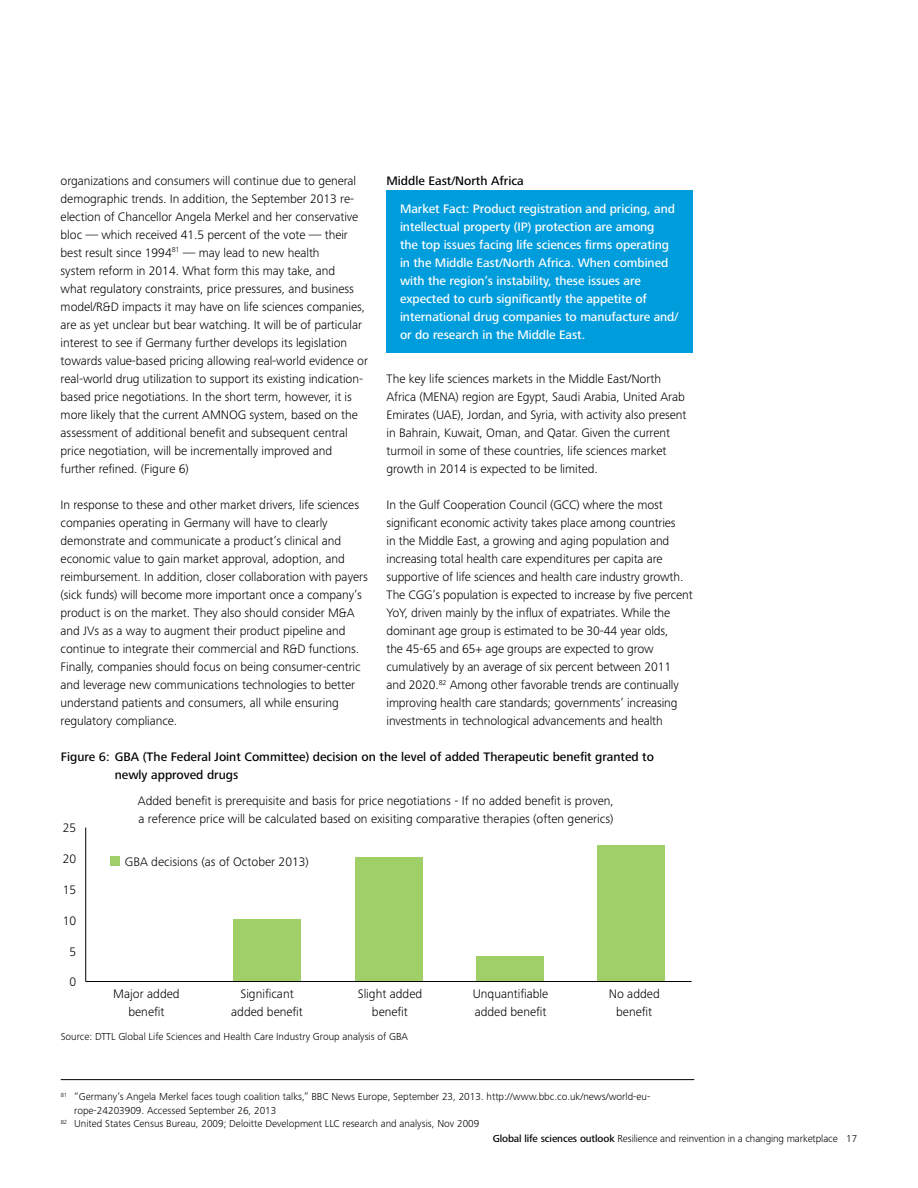
<style>
.page{position:relative;width:918px;height:1188px;background:#fff}
.page>*{position:absolute;margin:0;border:0;box-sizing:border-box;transform-origin:0 0}
.t1{font:300 12.75px/18px "Frutiger Next Pro";letter-spacing:-.005em;color:#000}
.t2{font:500 12.75px/18px "Frutiger Next Pro";letter-spacing:-.005em;color:#fff}
.t3{font:500 12.75px/18px "Frutiger Next Pro";color:#000}
.t4{font:300 10.5px "Frutiger Next Pro";color:#000}
.s1{font-weight:500}
</style>
<div class="page">
<div style="left:387px;top:191px;width:306px;height:162px;background:#009ddc"></div>
<hr style="left:61px;top:1079px;width:633px;height:1px;background:#000">
<hr style="left:86px;top:981px;width:606px;height:1px;background:#000">
<hr style="left:85px;top:828px;width:1px;height:154px;background:#000">
<div style="left:234px;top:919px;width:67px;height:62px;background:#a0cf67"></div>
<div style="left:355px;top:858px;width:68px;height:123px;background:#a0cf67"></div>
<div style="left:476px;top:956px;width:68px;height:25px;background:#a0cf67"></div>
<div style="left:597px;top:846px;width:68px;height:135px;background:#a0cf67"></div>
<div style="left:110px;top:856px;width:10px;height:10px;background:#a0cf67"></div>
<p class="t3" style="left:387px;top:172px;width:139px">Middle East/North Africa</p>
<p class="t2" style="left:400px;top:200px;width:280px">Market Fact: Product registration and pricing, and intellectual property (IP) protection are among<br>the top issues facing life sciences firms operating in the Middle East/North Africa. When combined with the region’s instability, these issues are expected to curb significantly the appetite of international drug companies to manufacture and/ or do research in the Middle East.</p>
<p class="t1" style="left:387px;top:370px;width:301px">The key life sciences markets in the Middle East/North Africa (MENA) region are Egypt, Saudi Arabia, United Arab Emirates (UAE), Jordan, and Syria, with activity also present in Bahrain, Kuwait, Oman, and Qatar. Given the current turmoil in some of these countries, life sciences market growth in 2014 is expected to be limited.</p>
<p class="t1" style="left:387px;top:496px;width:308px">In the Gulf Cooperation Council (GCC) where the most significant economic activity takes place among countries<br>in the Middle East, a growing and aging population and increasing total health care expenditures per capita are supportive of life sciences and health care industry growth.<br>The CGG’s population is expected to increase by five percent YoY, driven mainly by the influx of expatriates. While the dominant age group is estimated to be 30-44 year olds,<br>the 45-65 and 65+ age groups are expected to grow cumulatively by an average of six percent between 2011 and 2020.<sup>82</sup> Among other favorable trends are continually improving health care standards; governments’ increasing investments in technological advancements and health</p>
<p class="t3" style="left:115px;top:748px;width:541px;text-indent:-54px">Figure 6: GBA (The Federal Joint Committee) decision on the level of added Therapeutic benefit granted to newly approved drugs</p>
<p class="t1" style="left:61px;top:171px;width:309px">organizations and consumers will continue due to general demographic trends. In addition, the September 2013 re&shy;election of Chancellor Angela Merkel and her conservative bloc — which received 41.5 percent of the vote — their best result since 1994<sup>81</sup> — may lead to new health<br>system reform in 2014. What form this may take, and<br>what regulatory constraints, price pressures, and business model/R&amp;D impacts it may have on life sciences companies, are as yet unclear but bear watching. It will be of particular interest to see if Germany further develops its legislation towards value-based pricing allowing real-world evidence or real-world drug utilization to support its existing indication&shy;based price negotiations. In the short term, however, it is more likely that the current AMNOG system, based on the assessment of additional benefit and subsequent central price negotiation, will be incrementally improved and further refined. (Figure 6)</p>
<p class="t1" style="left:61px;top:495px;width:309px">In response to these and other market drivers, life sciences companies operating in Germany will have to clearly demonstrate and communicate a product’s clinical and economic value to gain market approval, adoption, and reimbursement. In addition, closer collaboration with payers (sick funds) will become more important once a company’s product is on the market. They also should consider M&amp;A and JVs as a way to augment their product pipeline and continue to integrate their commercial and R&amp;D functions.<br>Finally, companies should focus on being consumer-centric and leverage new communications technologies to better understand patients and consumers, all while ensuring regulatory compliance.</p>
<p class="t1" style="left:63px;top:819px;width:15px">25</p>
<p class="t1" style="left:63px;top:850px;width:15px">20</p>
<p class="t1" style="left:63px;top:881px;width:15px">15</p>
<p class="t1" style="left:63px;top:912px;width:15px">10</p>
<p class="t1" style="left:69px;top:942px;width:8px">5</p>
<p class="t1" style="left:69px;top:973px;width:8px">0</p>
<p class="t1" style="left:138px;top:791px;width:478px">Added benefit is prerequisite and basis for price negotiations - If no added benefit is proven, a reference price will be calculated based on exisiting comparative therapies (often generics)</p>
<p class="t1" style="left:125px;top:852px;width:186px">GBA decisions (as of October 2013)</p>
<p class="t1" style="left:113px;top:985px;width:68px;text-align:center">Major added benefit</p>
<p class="t1" style="left:231px;top:985px;width:73px;text-align:center">Significant added benefit</p>
<p class="t1" style="left:358px;top:985px;width:66px;text-align:center">Slight added benefit</p>
<p class="t1" style="left:473px;top:985px;width:77px">Unquantifiable added benefit</p>
<p class="t1" style="left:609px;top:985px;width:53px;text-align:center">No added benefit</p>
<p class="t4" style="left:61px;top:1030px;width:349px">Source: DTTL Global Life Sciences and Health Care Industry Group analysis of GBA</p>
<p class="t4" style="left:61px;top:1091px;width:591px"><sup>81</sup> “Germany’s Angela Merkel faces tough coalition talks,” BBC News Europe, September 23, 2013. http://www.bbc.co.uk/news/world-eu-</p>
<p class="t4" style="left:74px;top:1104px;width:204px">rope-24203909. Accessed September 26, 2013</p>
<p class="t4" style="left:61px;top:1118px;width:420px"><sup>82</sup> United States Census Bureau, 2009; Deloitte Development LLC research and analysis, Nov 2009</p>
<p class="t4" style="left:493px;top:1132px;width:366px"><span class="s1">Global life sciences outlook</span> Resilience and reinvention in a changing marketplace 17</p>
</div>
